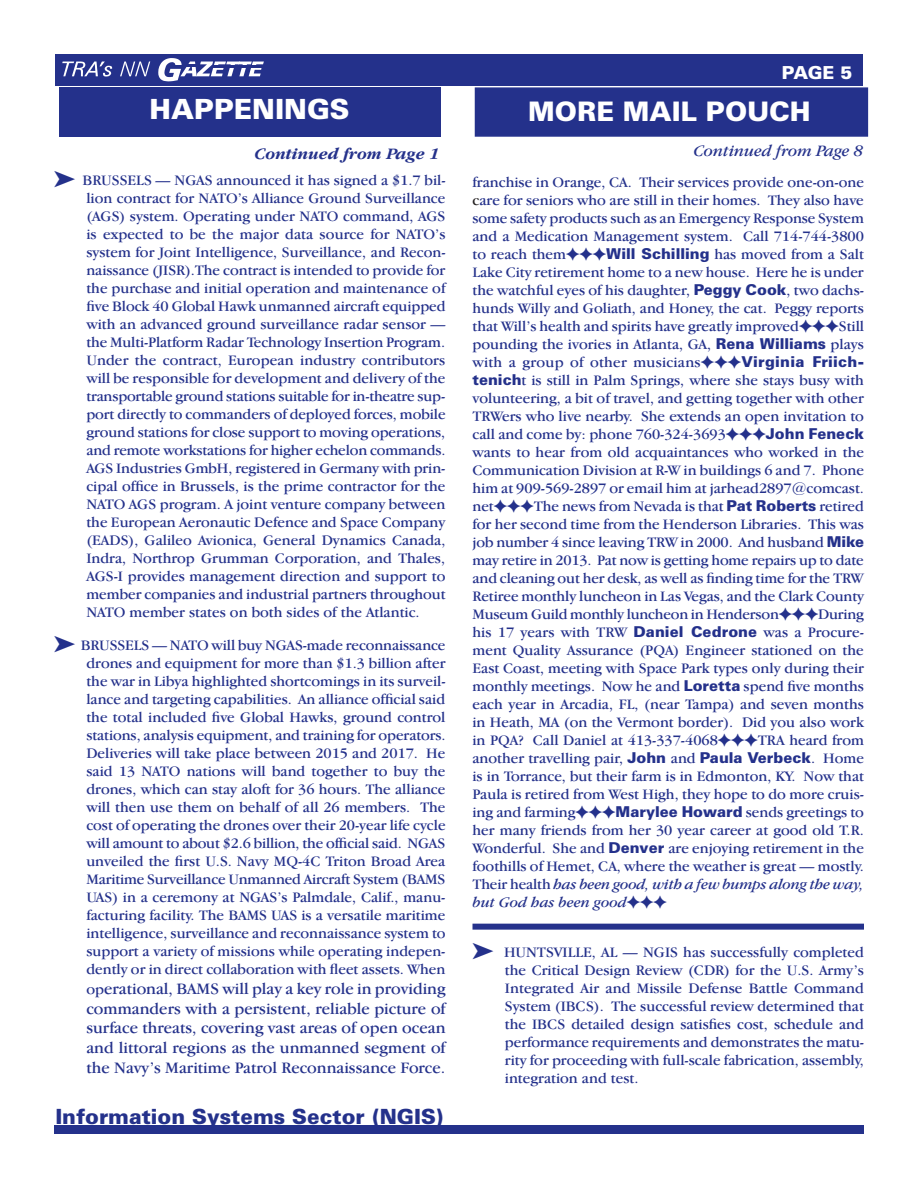
<style>
.page{position:relative;width:918px;height:1188px;background:#fff}
.page>*{position:absolute;margin:0;border:0;box-sizing:border-box;transform-origin:0 0}
.t1{font:900 27.9px "Zurich BT";color:#fff}
.t2{font:900 27px "Zurich BT";color:#fff}
.t3{font:900 21px "Zurich BT";color:#24318b}
.t4{font:900 21px "Zurich BT";color:#fff}
.t5{font:900 18px "Zurich BT";letter-spacing:-.015em;color:#fff}
.t6{font:16.5px/19.8px "Garamond IT Cby BT";color:#24318b;text-align:justify}
.t7{font:italic 700 16.5px "Garamond IT Cby BT";color:#24318b}
.t8{font:italic 16.5px "Garamond IT Cby BT";color:#24318b}
.t9{font:15px/18px "Garamond IT Cby BT";color:#24318b;text-align:justify}
.t10{font:900 15px "Zurich BT";letter-spacing:.02em;color:#24318b}
.t11{font:900 15px "Zurich BT";color:#24318b}
.s1{font-size:15px}
.s2{color:#231f20}
.s3{font-family:"Zurich BT";font-weight:900}
.s4{font-style:italic}
</style>
<div class="page">
<div style="left:54px;top:1125px;width:810px;height:9px;background:#24318b"></div>
<div style="left:55px;top:54px;width:808px;height:32px;background:#24318b"></div>
<svg style="left:62px;top:62px;width:50px;height:15px"></svg>
<svg style="left:120px;top:62px;width:30px;height:14px"></svg>
<svg style="left:158px;top:58px;width:106px;height:23px"></svg>
<hr style="left:218px;top:65px;width:61px;height:2px;background:#24318b">
<hr style="left:212px;top:65px;width:27px;height:3px;background:#24318b">
<div style="left:475px;top:87px;width:393px;height:50px;background:#24318b;border:2px solid #24318b"></div>
<div style="left:59px;top:87px;width:382px;height:50px;background:#24318b"></div>
<div style="left:472px;top:924px;width:392px;height:6px;background:#25328c"></div>
<h3 class="t4" style="left:774px;top:57px;width:84px">PAGE 5</h3>
<p class="t5" style="left:800px;top:60px;width:46px">GE 5</p>
<p class="t5" style="left:782px;top:61px;width:72px">PAGE 5</p>
<h1 class="t1" style="left:150px;top:93px;width:202px">HAPPENINGS</h1>
<h2 class="t2" style="left:528px;top:95px;width:284px">MORE MAIL POUCH</h2>
<p class="t7" style="left:255px;top:143px;width:186px">Continued from Page 1</p>
<p class="t8" style="left:694px;top:141px;width:171px">Continued from Page 8</p>
<p class="t9" style="left:83px;top:171px;width:365px">BRUSSELS — NGAS announced it has signed a $1.7 bil&shy;lion contract for NATO’s Alliance Ground Surveillance (AGS) system. Operating under NATO command, AGS is expected to be the major data source for NATO’s system for Joint Intelligence, Surveillance, and Recon&shy;naissance (JISR).The contract is intended to provide for the purchase and initial operation and maintenance of five Block 40 Global Hawk unmanned aircraft equipped with an advanced ground surveillance radar sensor — the Multi-Platform Radar Technology Insertion Program.<br>Under the contract, European industry contributors will be responsible for development and delivery of the transportable ground stations suitable for in-theatre sup&shy;port directly to commanders of deployed forces, mobile ground stations for close support to moving operations, and remote workstations for higher echelon commands.<br>AGS Industries GmbH, registered in Germany with prin&shy;cipal office in Brussels, is the prime contractor for the NATO AGS program. A joint venture company between the European Aeronautic Defence and Space Company (EADS), Galileo Avionica, General Dynamics Canada, Indra, Northrop Grumman Corporation, and Thales, AGS-I provides management direction and support to member companies and industrial partners throughout NATO member states on both sides of the Atlantic.</p>
<p class="t9" style="left:81px;top:636px;width:366px;text-align:center">BRUSSELS — NATO will buy NGAS-made reconnaissance drones and equipment for more than $1.3 billion after the war in Libya highlighted shortcomings in its surveil&shy;lance and targeting capabilities. An alliance official said the total included five Global Hawks, ground control stations, analysis equipment, and training for operators.<br>Deliveries will take place between 2015 and 2017. He said 13 NATO nations will band together to buy the drones, which can stay aloft for 36 hours. The alliance will then use them on behalf of all 26 members. The cost of operating the drones over their 20-year life cycle will amount to about $2.6 billion, the official said. NGAS unveiled the first U.S. Navy MQ-4C Triton Broad Area Maritime Surveillance Unmanned Aircraft System (BAMS UAS) in a ceremony at NGAS’s Palmdale, Calif., manu&shy;facturing facility. The BAMS UAS is a versatile maritime intelligence, surveillance and reconnaissance system to support a variety of missions while operating indepen&shy;dently or in direct collaboration with fleet assets. When</p>
<p class="t6" style="left:86px;top:978px;width:361px"><span class="s1">op</span>erational, BAMS will play a key role in providing commanders with a persistent, reliable picture of surface threats, covering vast areas of open ocean and littoral regions as the unmanned segment of the Navy’s Maritime Patrol Reconnaissance Force.</p>
<p class="t9" style="left:472px;top:173px;width:393px">franchise in Orange, CA. Their services provide one-on-one <span class="s2">c</span>are for seniors who are still in their homes. They also have some safety products such as an Emergency Response System and a Medication Management system. Call 714-744-3800 to reach them</p>
<p class="t9" style="left:472px;top:245px;width:393px;text-indent:134px"><span class="s3">Will Schilling</span> has moved from a Salt Lake City retirement home to a new house. Here he is under the watchful eyes of his daughter, <span class="s3">Peggy Cook</span>, two dachs&shy;hunds Willy and Goliath, and Honey, the cat. Peggy reports that Will’s health and spirits have greatly improved</p>
<p class="t9" style="left:472px;top:317px;width:393px;text-indent:366px">Still pounding the ivories in Atlanta, GA, <span class="s3">Rena Williams</span> plays with a group of other musicians</p>
<p class="t10" style="left:742px;top:352px;width:124px">Virginia Friich-</p>
<p class="t9" style="left:472px;top:371px;width:393px"><span class="s3">tenich</span>t is still in Palm Springs, where she stays busy with volunteering, a bit of travel, and getting together with other TRWers who live nearby. She extends an open invitation to call and come by: phone 760-324-3693</p>
<p class="t11" style="left:766px;top:424px;width:100px">John Feneck</p>
<p class="t9" style="left:472px;top:443px;width:393px">wants to hear from old acquaintances who worked in the Communication Division at R-W in buildings 6 and 7. Phone him at 909-569-2897 or email him at jarhead2897@comcast. net</p>
<p class="t9" style="left:472px;top:497px;width:393px;text-indent:61px">The news from Nevada is that <span class="s3">Pat Roberts</span> retired for her second time from the Henderson Libraries. This was job number 4 since leaving TRW in 2000. And husband <span class="s3">Mike </span>may retire in 2013. Pat now is getting home repairs up to date and cleaning out her desk, as well as finding time for the TRW Retiree monthly luncheon in Las Vegas, and the Clark County Museum Guild monthly luncheon in Henderson</p>
<p class="t9" style="left:472px;top:605px;width:393px;text-indent:346px">During his 17 years with TRW <span class="s3">Daniel Cedrone</span> was a Procure&shy;ment Quality Assurance (PQA) Engineer stationed on the East Coast, meeting with Space Park types only during their monthly meetings. Now he and <span class="s3">Loretta</span> spend five months each year in Arcadia, FL, (near Tampa) and seven months in Heath, MA (on the Vermont border). Did you also work in PQA? Call Daniel at 413-337-4068</p>
<p class="t9" style="left:472px;top:731px;width:393px;text-indent:285px">TRA heard from another travelling pair, <span class="s3">John</span> and <span class="s3">Paula Verbeck</span>. Home is in Torrance, but their farm is in Edmonton, KY. Now that Paula is retired from West High, they hope to do more cruis&shy;ing and farming</p>
<p class="t9" style="left:472px;top:803px;width:393px;text-indent:143px"><span class="s3">Marylee Howard</span> sends greetings to her many friends from her 30 year career at good old T.R.<br>Wonderful. She and <span class="s3">Denver</span> are enjoying retirement in the foothills of Hemet, CA, where the weather is great — mostly.<br>Their health <span class="s4">has been good, with a few bumps along the way, but God has been good</span></p>
<p class="t9" style="left:504px;top:943px;width:362px">HUNTSVILLE, AL — NGIS has successfully completed the Critical Design Review (CDR) for the U.S. Army’s Integrated Air and Missile Defense Battle Command System (IBCS). The successful review determined that the IBCS detailed design satisfies cost, schedule and performance requirements and demonstrates the matu&shy;rity for proceeding with full-scale fabrication, assembly, integration and test.</p>
<h3 class="t3" style="left:55px;top:1104px;width:390px">Information Systems Sector (NGIS)</h3>
</div>
